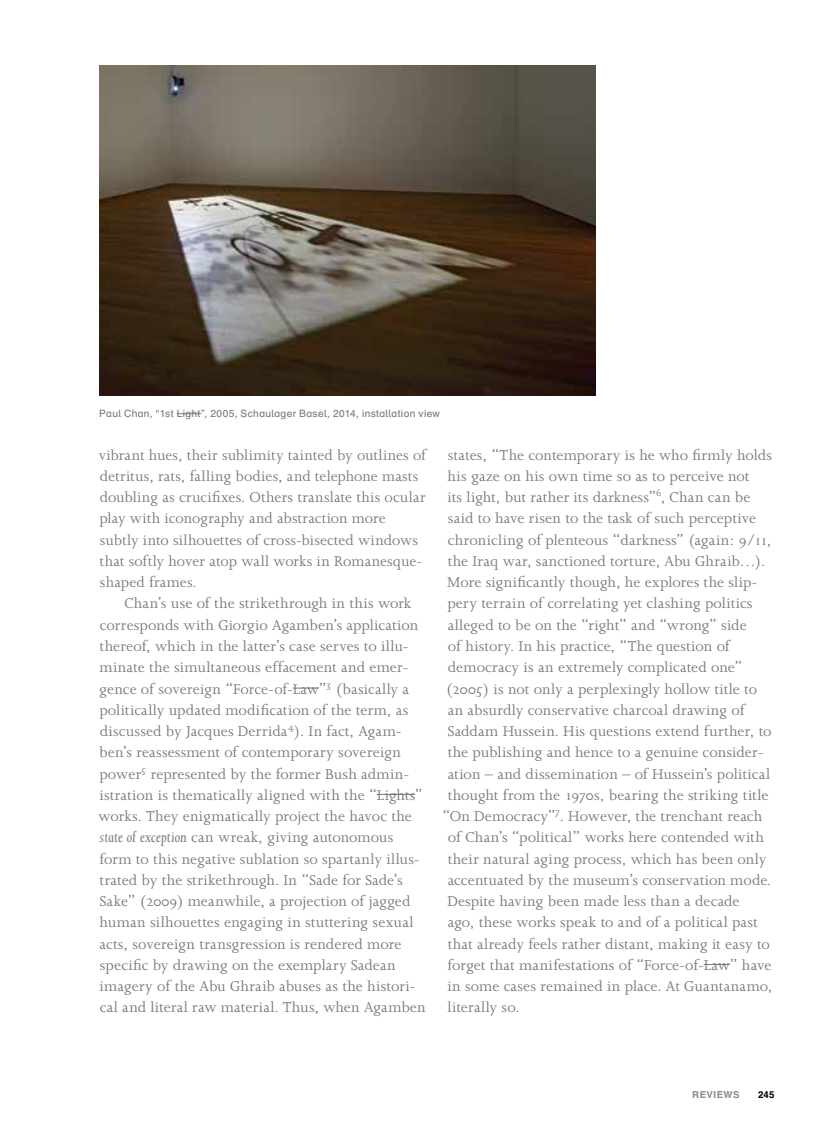
<style>
.page{position:relative;width:824px;height:1141px;background:#fff}
.page>*{position:absolute;margin:0;border:0;box-sizing:border-box;transform-origin:0 0}
.t1{font:16.28px "Joanna";letter-spacing:.01em;color:#77787b}
.t2{font:10.15px "Schulbuch Nord";letter-spacing:.035em;color:#77787b}
.t3{font:700 9.62px "Schulbuch Nord";letter-spacing:.05em;color:#8a8c8e}
.t4{font:700 9.62px "Schulbuch Nord";color:#000}
.s1{font-style:italic}
.s2{font-family:"Joanna MT Expert"}
</style>
<div class="page">
<svg style="left:293px;top:688px;width:26px;height:1px"></svg>
<hr style="left:377px;top:794px;width:38px;height:1px;background:#77787b">
<svg style="left:703px;top:964px;width:26px;height:1px"></svg>
<img style="left:99px;top:65px;width:496px;height:331px">
<svg style="left:177px;top:413px;width:24px;height:1px"></svg>
<p class="t2" style="left:99px;top:407px;width:342px">Paul Chan, “1st Light”, 2005, Schaulager Basel, 2014, installation view</p>
<p class="t1" style="left:99px;top:446px;width:329px">vibrant hues, their sublimity tainted by outlines of</p>
<p class="t1" style="left:100px;top:467px;width:320px">detritus, rats, falling bodies, and telephone masts</p>
<p class="t1" style="left:100px;top:489px;width:327px">doubling as crucifixes. Others translate this ocular</p>
<p class="t1" style="left:99px;top:510px;width:288px">play with iconography and abstraction more</p>
<p class="t1" style="left:100px;top:531px;width:319px">subtly into silhouettes of cross-bisected windows</p>
<p class="t1" style="left:100px;top:552px;width:324px">that softly hover atop wall works in Romanesque-</p>
<p class="t1" style="left:100px;top:574px;width:98px">shaped frames.</p>
<p class="t1" style="left:124px;top:595px;width:288px">Chan’s use of the strikethrough in this work</p>
<p class="t1" style="left:100px;top:616px;width:320px">corresponds with Giorgio Agamben’s application</p>
<p class="t1" style="left:100px;top:637px;width:310px">thereof, which in the latter’s case serves to illu-</p>
<p class="t1" style="left:99px;top:659px;width:310px">minate the simultaneous effacement and emer-</p>
<p class="t1" style="left:99px;top:680px;width:311px">gence of sovereign “Force-of-Law”<sup>3</sup> (basically a</p>
<p class="t1" style="left:99px;top:701px;width:310px">politically updated modification of the term, as</p>
<p class="t1" style="left:100px;top:722px;width:303px">discussed by Jacques Derrida<sup>4</sup>). In fact, Agam-</p>
<p class="t1" style="left:99px;top:744px;width:303px">ben’s reassessment of contemporary sovereign</p>
<p class="t1" style="left:99px;top:765px;width:311px">power<sup>5</sup> represented by the former Bush admin-</p>
<p class="t1" style="left:99px;top:786px;width:325px">istration is thematically aligned with the “Lights”</p>
<p class="t1" style="left:98px;top:807px;width:315px">works. They enigmatically project the havoc the</p>
<p class="t1" style="left:100px;top:829px;width:295px"><span class="s1">state of exception</span> can wreak, giving autonomous</p>
<p class="t1" style="left:99px;top:850px;width:322px">form to this negative sublation so spartanly illus-</p>
<p class="t1" style="left:100px;top:871px;width:304px">trated by the strikethrough. In “Sade for Sade’s</p>
<p class="t1" style="left:100px;top:893px;width:312px">Sake” (<span class="s2">2009</span>) meanwhile, a projection of jagged</p>
<p class="t1" style="left:99px;top:914px;width:315px">human silhouettes engaging in stuttering sexual</p>
<p class="t1" style="left:100px;top:935px;width:303px">acts, sovereign transgression is rendered more</p>
<p class="t1" style="left:100px;top:956px;width:297px">specific by drawing on the exemplary Sadean</p>
<p class="t1" style="left:99px;top:978px;width:317px">imagery of the Abu Ghraib abuses as the histori-</p>
<p class="t1" style="left:100px;top:999px;width:327px">cal and literal raw material. Thus, when Agamben</p>
<p class="t1" style="left:448px;top:446px;width:326px">states, “The contemporary is he who firmly holds</p>
<p class="t1" style="left:447px;top:467px;width:303px">his gaze on his own time so as to perceive not</p>
<p class="t1" style="left:447px;top:489px;width:304px">its light, but rather its darkness”<sup>6</sup>, Chan can be</p>
<p class="t1" style="left:448px;top:510px;width:309px">said to have risen to the task of such perceptive</p>
<p class="t1" style="left:448px;top:531px;width:325px">chronicling of plenteous “darkness” (again: <span class="s2">9</span>/<span class="s2">11</span>,</p>
<p class="t1" style="left:447px;top:552px;width:319px">the Iraq war, sanctioned torture, Abu Ghraib…).</p>
<p class="t1" style="left:447px;top:574px;width:311px">More significantly though, he explores the slip-</p>
<p class="t1" style="left:447px;top:595px;width:307px">pery terrain of correlating yet clashing politics</p>
<p class="t1" style="left:447px;top:616px;width:300px">alleged to be on the “right” and “wrong” side</p>
<p class="t1" style="left:448px;top:637px;width:283px">of history. In his practice, “The question of</p>
<p class="t1" style="left:448px;top:659px;width:296px">democracy is an extremely complicated one”</p>
<p class="t1" style="left:446px;top:680px;width:312px">(<span class="s2">2005</span>) is not only a perplexingly hollow title to</p>
<p class="t1" style="left:447px;top:701px;width:298px">an absurdly conservative charcoal drawing of</p>
<p class="t1" style="left:448px;top:722px;width:325px">Saddam Hussein. His questions extend further, to</p>
<p class="t1" style="left:447px;top:744px;width:317px">the publishing and hence to a genuine consider-</p>
<p class="t1" style="left:447px;top:765px;width:324px">ation – and dissemination – of Hussein’s political</p>
<p class="t1" style="left:447px;top:786px;width:322px">thought from the <span class="s2">1970</span>s, bearing the striking title</p>
<p class="t1" style="left:442px;top:807px;width:322px">“On Democracy”<sup>7</sup>. However, the trenchant reach</p>
<p class="t1" style="left:448px;top:829px;width:317px">of Chan’s “political” works here contended with</p>
<p class="t1" style="left:447px;top:850px;width:320px">their natural aging process, which has been only</p>
<p class="t1" style="left:447px;top:871px;width:325px">accentuated by the museum’s conservation mode.</p>
<p class="t1" style="left:447px;top:893px;width:294px">Despite having been made less than a decade</p>
<p class="t1" style="left:447px;top:914px;width:311px">ago, these works speak to and of a political past</p>
<p class="t1" style="left:447px;top:935px;width:324px">that already feels rather distant, making it easy to</p>
<p class="t1" style="left:447px;top:956px;width:325px">forget that manifestations of “Force-of-Law” have</p>
<p class="t1" style="left:447px;top:978px;width:326px">in some cases remained in place. At Guantanamo,</p>
<p class="t1" style="left:447px;top:999px;width:73px">literally so.</p>
<p class="t3" style="left:692px;top:1088px;width:49px">REVIEWS</p>
<p class="t4" style="left:758px;top:1088px;width:18px">245</p>
</div>
